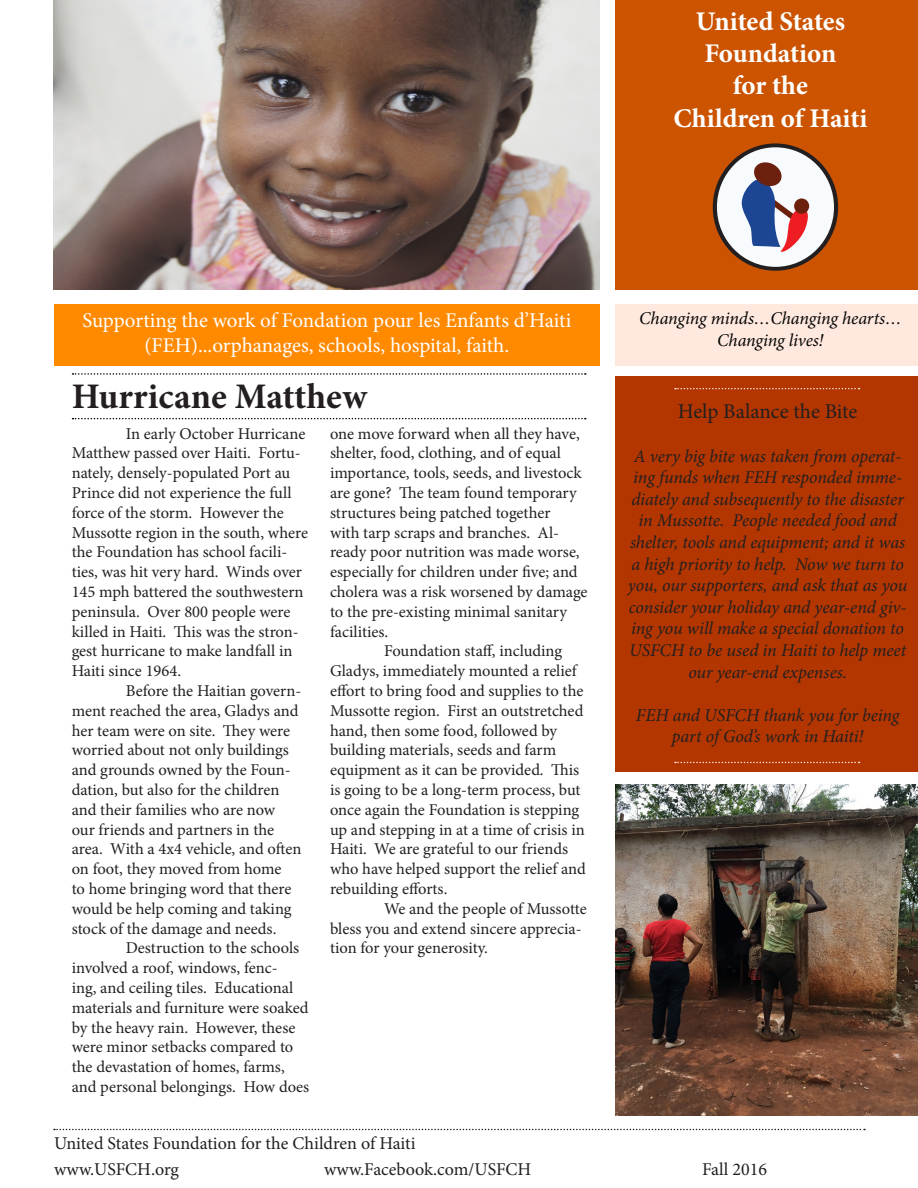
<style>
.page{position:relative;width:918px;height:1188px;background:#fff}
.page>*{position:absolute;margin:0;border:0;box-sizing:border-box;transform-origin:0 0}
.t1{font:700 36px "Minion Pro";color:#231f20}
.t2{font:700 27px "Minion Pro";letter-spacing:-.005em;color:#fff}
.t3{font:21px/25.2px "Minion Pro";letter-spacing:-.005em;color:#fff;text-align:center}
.t4{font:21px "Minion Pro";letter-spacing:-.005em;color:#231f20}
.t5{font:italic 18px/21.6px "Minion Pro";letter-spacing:-.01em;color:#231f20;text-align:center}
.t6{font:18px "Minion Pro";color:#231f20}
.t7{font:italic 18px/21.6px "Minion Pro";letter-spacing:-.01em;color:#050605;text-align:center}
.t8{font:16.5px/19.8px "Minion Pro";letter-spacing:-.005em;color:#231f20}
.t9{font:16.2px "Calisto";color:#231f20;scale:1.08 1}
</style>
<div class="page">
<svg style="left:54px;top:1129px;width:811px;height:1px"></svg>
<div style="left:616px;top:0;width:302px;height:290px;background:#cc5400"></div>
<div style="left:616px;top:304px;width:302px;height:61px;background:#ffe8de"></div>
<div style="left:54px;top:304px;width:546px;height:61px;background:#ff8a00"></div>
<div style="left:616px;top:376px;width:302px;height:396px;background:#b33600"></div>
<svg style="left:73px;top:373px;width:513px;height:2px"></svg>
<svg style="left:73px;top:418px;width:513px;height:1px"></svg>
<div style="left:715px;top:145px;width:121px;height:124px;background:#f7fbfd;border-radius:50%"></div>
<div style="left:713px;top:143px;width:125px;height:128px;border:4px solid #231f20;border-radius:50%"></div>
<svg style="left:742px;top:162px;width:68px;height:90px"></svg>
<div style="left:794px;top:198px;width:15px;height:16px;background:#6b210e;border-radius:50%"></div>
<svg style="left:675px;top:388px;width:185px;height:1px"></svg>
<svg style="left:675px;top:762px;width:185px;height:1px"></svg>
<img style="left:54px;top:0;width:546px;height:290px">
<img style="left:616px;top:785px;width:302px;height:331px">
<p class="t2" style="left:696px;top:2px;width:151px">United States</p>
<p class="t2" style="left:704px;top:34px;width:134px">Foundation</p>
<p class="t2" style="left:733px;top:67px;width:77px">for the</p>
<p class="t2" style="left:673px;top:99px;width:196px">Children of Haiti</p>
<p class="t3" style="left:82px;top:307px;width:490px">Supporting the work of Fondation pour les Enfants d’Haiti (FEH)...orphanages, schools, hospital, faith.</p>
<p class="t7" style="left:639px;top:308px;width:264px">Changing minds…Changing hearts…<br>Changing lives!</p>
<p class="t9" style="left:711px;top:319px;width:120px">Children of Haiti</p>
<p class="t1" style="left:72px;top:371px;width:297px">Hurricane Matthew</p>
<p class="t8" style="left:72px;top:424px;width:238px;text-indent:54px">In early October Hurricane<br>Matthew passed over Haiti. Fortu&shy;nately, densely-populated Port au<br>Prince did not experience the full force of the storm. However the<br>Mussotte region in the south, where the Foundation has school facili&shy;ties, was hit very hard. Winds over<br>145 mph battered the southwestern peninsula. Over 800 people were killed in Haiti. This was the stron&shy;gest hurricane to make landfall in<br>Haiti since 1964.</p>
<p class="t8" style="left:72px;top:681px;width:231px;text-indent:54px">Before the Haitian govern&shy;ment reached the area, Gladys and her team were on site. They were worried about not only buildings and grounds owned by the Foun&shy;dation, but also for the children and their families who are now our friends and partners in the area. With a 4x4 vehicle, and often on foot, they moved from home<br>to home bringing word that there would be help coming and taking stock of the damage and needs.</p>
<p class="t8" style="left:72px;top:938px;width:239px;text-indent:54px">Destruction to the schools involved a roof, windows, fenc-<br>ing, and ceiling tiles. Educational materials and furniture were soaked by the heavy rain. However, these were minor setbacks compared to the devastation of homes, farms, and personal belongings. How does</p>
<p class="t8" style="left:330px;top:424px;width:259px">one move forward when all they have, shelter, food, clothing, and of equal importance, tools, seeds, and livestock are gone? The team found temporary structures being patched together<br>with tarp scraps and branches. Al&shy;ready poor nutrition was made worse, especially for children under five; and cholera was a risk worsened by damage to the pre-existing minimal sanitary facilities.</p>
<p class="t8" style="left:330px;top:641px;width:257px;text-indent:54px">Foundation staff, including Gladys, immediately mounted a relief effort to bring food and supplies to the Mussotte region. First an outstretched hand, then some food, followed by building materials, seeds and farm equipment as it can be provided. This is going to be a long-term process, but once again the Foundation is stepping up and stepping in at a time of crisis in Haiti. We are grateful to our friends who have helped support the relief and rebuilding efforts.</p>
<p class="t8" style="left:330px;top:899px;width:258px;text-indent:54px">We and the people of Mussotte bless you and extend sincere apprecia&shy;tion for your generosity.</p>
<p class="t4" style="left:678px;top:398px;width:181px">Help Balance the Bite</p>
<p class="t5" style="left:628px;top:445px;width:281px">A very big bite was taken from operat&shy;ing funds when FEH responded imme&shy;diately and subsequently to the disaster in Mussotte. People needed food and shelter, tools and equipment; and it was a high priority to help. Now we turn to you, our supporters, and ask that as you consider your holiday and year-end giv&shy;ing you will make a special donation to USFCH to be used in Haiti to help meet our year-end expenses.</p>
<p class="t5" style="left:636px;top:704px;width:265px">FEH and USFCH thank you for being part of God’s work in Haiti!</p>
<p class="t6" style="left:54px;top:1131px;width:363px">United States Foundation for the Children of Haiti</p>
<p class="t6" style="left:54px;top:1157px;width:127px">www.USFCH.org</p>
<p class="t6" style="left:324px;top:1157px;width:209px">www.Facebook.com/USFCH</p>
<p class="t6" style="left:702px;top:1157px;width:66px">Fall 2016</p>
</div>
